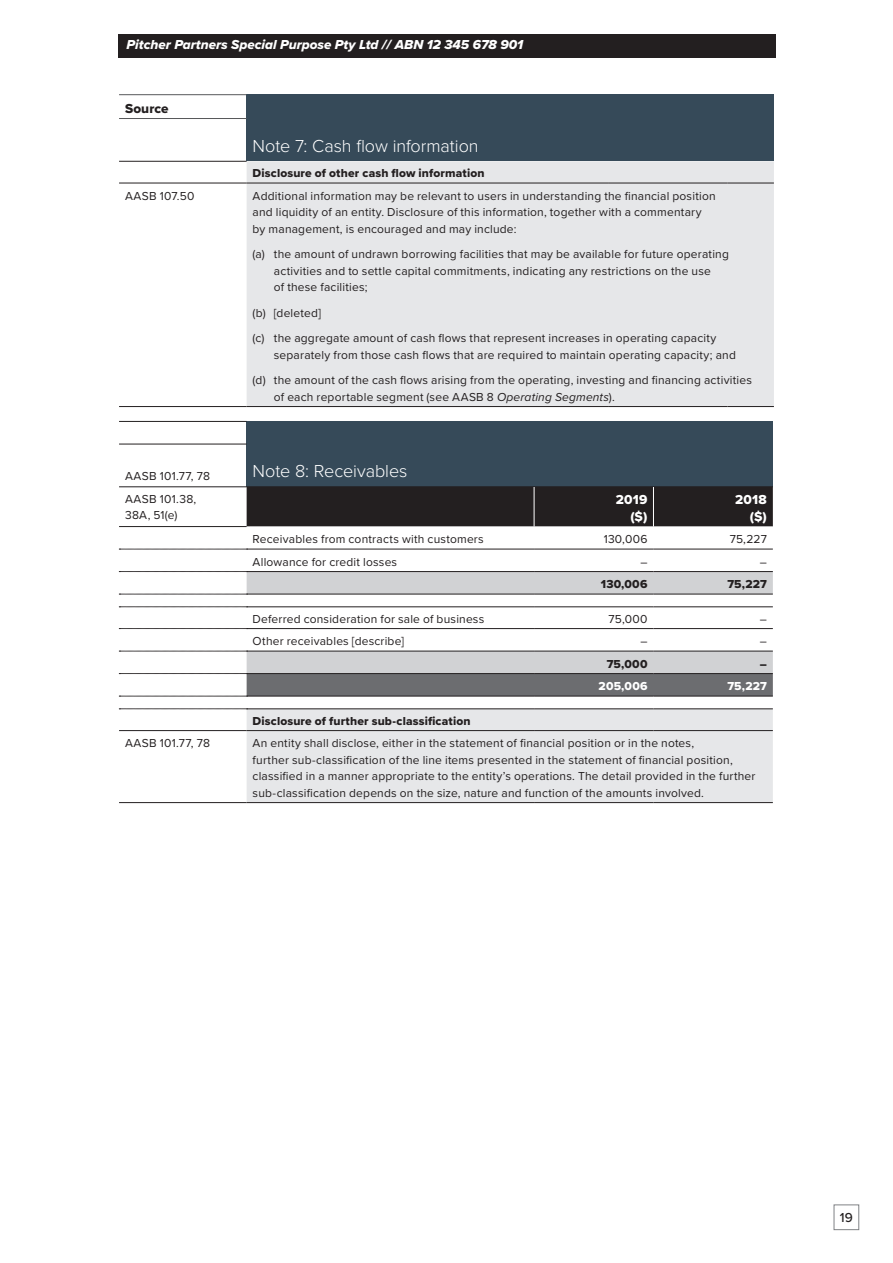
<style>
.page{position:relative;width:893px;height:1263px;background:#fff}
.page>*{position:absolute;margin:0;border:0;box-sizing:border-box;transform-origin:0 0}
.Intro_para___12_14{font:300 18px "Proxima Nova";letter-spacing:-.005em;color:#fff}
.t1{font:13.5px "Proxima Nova Extrabld It";color:#fff}
.Table_Heading___9_11{font:13.5px/16.5px "Proxima Nova Extrabld";color:#fff;text-align:right}
.Body___8_5_10_5____1{font:13.5px/16.5px "Proxima Nova Extrabld";color:#fff;text-align:right}
.Head_3___9_11____3_b{font:13.5px "Proxima Nova Extrabld";letter-spacing:.01em;color:#231f20}
.t2{font:500 13.5px "Proxima Nova";color:#231f20}
.Body___8_5_10_5____1-2{font:12px/16.5px "Proxima Nova";letter-spacing:.015em;color:#231f20}
.Body___8_5_10_5____1-3{font:12px "Proxima Nova Extrabld";letter-spacing:.015em;color:#231f20}
.Body___8_5_10_5____1-4{font:12px "Proxima Nova Extrabld";letter-spacing:.015em;color:#fff}
.s1{font-style:italic}
</style>
<div class="page">
<div style="left:118px;top:34px;width:657px;height:23px;background:#231f20"></div>
<svg style="left:119px;top:95px;width:128px;height:88px"></svg>
<div style="left:247px;top:95px;width:527px;height:66px;background:#364a59"></div>
<div style="left:247px;top:161px;width:527px;height:245px;background:#e6e7e9"></div>
<hr style="left:119px;top:94px;width:128px;height:1px;background:#57585a">
<hr style="left:119px;top:118px;width:128px;height:1px;background:#57585a">
<hr style="left:119px;top:161px;width:128px;height:1px;background:#231f20">
<hr style="left:119px;top:183px;width:128px;height:1px;background:#231f20">
<hr style="left:247px;top:183px;width:361px;height:1px;background:#231f20">
<hr style="left:608px;top:183px;width:119px;height:1px;background:#231f20">
<hr style="left:727px;top:183px;width:47px;height:1px;background:#231f20">
<hr style="left:119px;top:406px;width:128px;height:1px;background:#231f20">
<hr style="left:247px;top:406px;width:361px;height:1px;background:#231f20">
<hr style="left:608px;top:406px;width:119px;height:1px;background:#231f20">
<hr style="left:727px;top:406px;width:47px;height:1px;background:#231f20">
<svg style="left:119px;top:422px;width:128px;height:310px"></svg>
<div style="left:247px;top:421px;width:526px;height:66px;background:#364a59"></div>
<div style="left:247px;top:487px;width:526px;height:39px;background:#231f20"></div>
<svg style="left:247px;top:526px;width:526px;height:183px"></svg>
<svg style="left:247px;top:572px;width:526px;height:101px"></svg>
<div style="left:247px;top:710px;width:526px;height:92px;background:#e6e7e9"></div>
<hr style="left:119px;top:421px;width:128px;height:1px;background:#231f20">
<hr style="left:119px;top:444px;width:128px;height:1px;background:#231f20">
<hr style="left:119px;top:486px;width:128px;height:1px;background:#231f20">
<hr style="left:119px;top:526px;width:128px;height:1px;background:#231f20">
<hr style="left:247px;top:594px;width:287px;height:1px;background:#231f20">
<hr style="left:534px;top:594px;width:119px;height:1px;background:#231f20">
<hr style="left:653px;top:594px;width:120px;height:1px;background:#231f20">
<hr style="left:247px;top:607px;width:287px;height:1px;background:#231f20">
<hr style="left:534px;top:607px;width:119px;height:1px;background:#231f20">
<hr style="left:653px;top:607px;width:120px;height:1px;background:#231f20">
<hr style="left:247px;top:628px;width:287px;height:1px;background:#231f20">
<hr style="left:534px;top:628px;width:119px;height:1px;background:#231f20">
<hr style="left:653px;top:628px;width:120px;height:1px;background:#231f20">
<hr style="left:247px;top:651px;width:287px;height:1px;background:#231f20">
<hr style="left:534px;top:651px;width:119px;height:1px;background:#231f20">
<hr style="left:653px;top:651px;width:120px;height:1px;background:#231f20">
<hr style="left:247px;top:709px;width:287px;height:1px;background:#231f20">
<hr style="left:534px;top:709px;width:119px;height:1px;background:#231f20">
<hr style="left:653px;top:709px;width:120px;height:1px;background:#231f20">
<hr style="left:119px;top:730px;width:128px;height:1px;background:#231f20">
<hr style="left:247px;top:730px;width:287px;height:1px;background:#231f20">
<hr style="left:534px;top:730px;width:119px;height:1px;background:#231f20">
<hr style="left:653px;top:730px;width:120px;height:1px;background:#231f20">
<hr style="left:119px;top:802px;width:128px;height:1px;background:#231f20">
<hr style="left:247px;top:802px;width:287px;height:1px;background:#231f20">
<hr style="left:534px;top:802px;width:119px;height:1px;background:#231f20">
<hr style="left:653px;top:802px;width:120px;height:1px;background:#231f20">
<svg style="left:119px;top:549px;width:654px;height:23px"></svg>
<svg style="left:119px;top:594px;width:128px;height:1px"></svg>
<svg style="left:119px;top:607px;width:128px;height:1px"></svg>
<svg style="left:119px;top:628px;width:128px;height:1px"></svg>
<svg style="left:119px;top:651px;width:128px;height:1px"></svg>
<svg style="left:119px;top:673px;width:654px;height:24px"></svg>
<svg style="left:119px;top:709px;width:128px;height:1px"></svg>
<hr style="left:247px;top:486px;width:287px;height:1px;background:#231f20">
<hr style="left:534px;top:486px;width:119px;height:1px;background:#231f20">
<hr style="left:653px;top:486px;width:120px;height:1px;background:#231f20">
<hr style="left:534px;top:487px;width:1px;height:40px;background:#fff">
<hr style="left:653px;top:487px;width:1px;height:40px;background:#fff">
<div style="left:834px;top:1204px;width:25px;height:26px;border:1px solid #808285"></div>
<p class="t1" style="left:127px;top:34px;width:398px">Pitcher Partners Special Purpose Pty Ltd // ABN 12 345 678 901</p>
<p class="Head_3___9_11____3_b" style="left:125px;top:98px;width:45px">Source</p>
<p class="Intro_para___12_14" style="left:253px;top:132px;width:228px">Note 7: Cash flow information</p>
<p class="Body___8_5_10_5____1-3" style="left:253px;top:164px;width:234px">Disclosure of other cash flow information</p>
<p class="Body___8_5_10_5____1-2" style="left:125px;top:187px;width:71px">AASB 107.50</p>
<p class="Body___8_5_10_5____1-2" style="left:253px;top:187px;width:465px">Additional information may be relevant to users in understanding the financial position and liquidity of an entity. Disclosure of this information, together with a commentary by management, is encouraged and may include:</p>
<p class="Body___8_5_10_5____1-2" style="left:274px;top:245px;width:456px;text-indent:-21px">(a) the amount of undrawn borrowing facilities that may be available for future operating activities and to settle capital commitments, indicating any restrictions on the use<br>of these facilities;</p>
<p class="Body___8_5_10_5____1-2" style="left:253px;top:304px;width:70px">(b) [deleted]</p>
<p class="Body___8_5_10_5____1-2" style="left:274px;top:329px;width:463px;text-indent:-21px">(c) the aggregate amount of cash flows that represent increases in operating capacity separately from those cash flows that are required to maintain operating capacity; and</p>
<p class="Body___8_5_10_5____1-2" style="left:274px;top:371px;width:480px;text-indent:-21px">(d) the amount of the cash flows arising from the operating, investing and financing activities of each reportable segment (see AASB 8 <span class="s1">Operating Segments</span>).</p>
<p class="Body___8_5_10_5____1-2" style="left:125px;top:467px;width:86px">AASB 101.77, 78</p>
<p class="Intro_para___12_14" style="left:253px;top:458px;width:156px">Note 8: Receivables</p>
<p class="Body___8_5_10_5____1-2" style="left:125px;top:490px;width:73px">AASB 101.38,<br>38A, 51(e)</p>
<p class="Table_Heading___9_11" style="left:616px;top:491px;width:33px">2019 ($)</p>
<p class="Body___8_5_10_5____1" style="left:735px;top:491px;width:33px">2018 ($)</p>
<p class="Body___8_5_10_5____1-2" style="left:253px;top:530px;width:233px">Receivables from contracts with customers</p>
<p class="Body___8_5_10_5____1-2" style="left:604px;top:530px;width:45px">130,006</p>
<p class="Body___8_5_10_5____1-2" style="left:730px;top:530px;width:39px">75,227</p>
<p class="Body___8_5_10_5____1-2" style="left:253px;top:553px;width:146px">Allowance for credit losses</p>
<p class="Body___8_5_10_5____1-2" style="left:640px;top:553px;width:9px">–</p>
<p class="Body___8_5_10_5____1-2" style="left:760px;top:553px;width:9px">–</p>
<p class="Body___8_5_10_5____1-3" style="left:601px;top:575px;width:48px">130,006</p>
<p class="Body___8_5_10_5____1-3" style="left:727px;top:575px;width:41px">75,227</p>
<p class="Body___8_5_10_5____1-2" style="left:253px;top:610px;width:233px">Deferred consideration for sale of business</p>
<p class="Body___8_5_10_5____1-2" style="left:608px;top:610px;width:40px">75,000</p>
<p class="Body___8_5_10_5____1-2" style="left:760px;top:610px;width:9px">–</p>
<p class="Body___8_5_10_5____1-2" style="left:253px;top:632px;width:153px">Other receivables [describe]</p>
<p class="Body___8_5_10_5____1-2" style="left:640px;top:632px;width:9px">–</p>
<p class="Body___8_5_10_5____1-2" style="left:760px;top:632px;width:9px">–</p>
<p class="Body___8_5_10_5____1-3" style="left:607px;top:655px;width:42px">75,000</p>
<p class="Body___8_5_10_5____1-3" style="left:760px;top:655px;width:9px">–</p>
<p class="Body___8_5_10_5____1-4" style="left:599px;top:677px;width:50px">205,006</p>
<p class="Body___8_5_10_5____1-4" style="left:727px;top:677px;width:41px">75,227</p>
<p class="Body___8_5_10_5____1-3" style="left:253px;top:712px;width:219px">Disclosure of further sub-classification</p>
<p class="Body___8_5_10_5____1-2" style="left:125px;top:734px;width:86px">AASB 101.77, 78</p>
<p class="Body___8_5_10_5____1-2" style="left:253px;top:734px;width:504px">An entity shall disclose, either in the statement of financial position or in the notes,<br>further sub-classification of the line items presented in the statement of financial position, classified in a manner appropriate to the entity’s operations. The detail provided in the further sub-classification depends on the size, nature and function of the amounts involved.</p>
<p class="t2" style="left:840px;top:1207px;width:14px">19</p>
</div>
